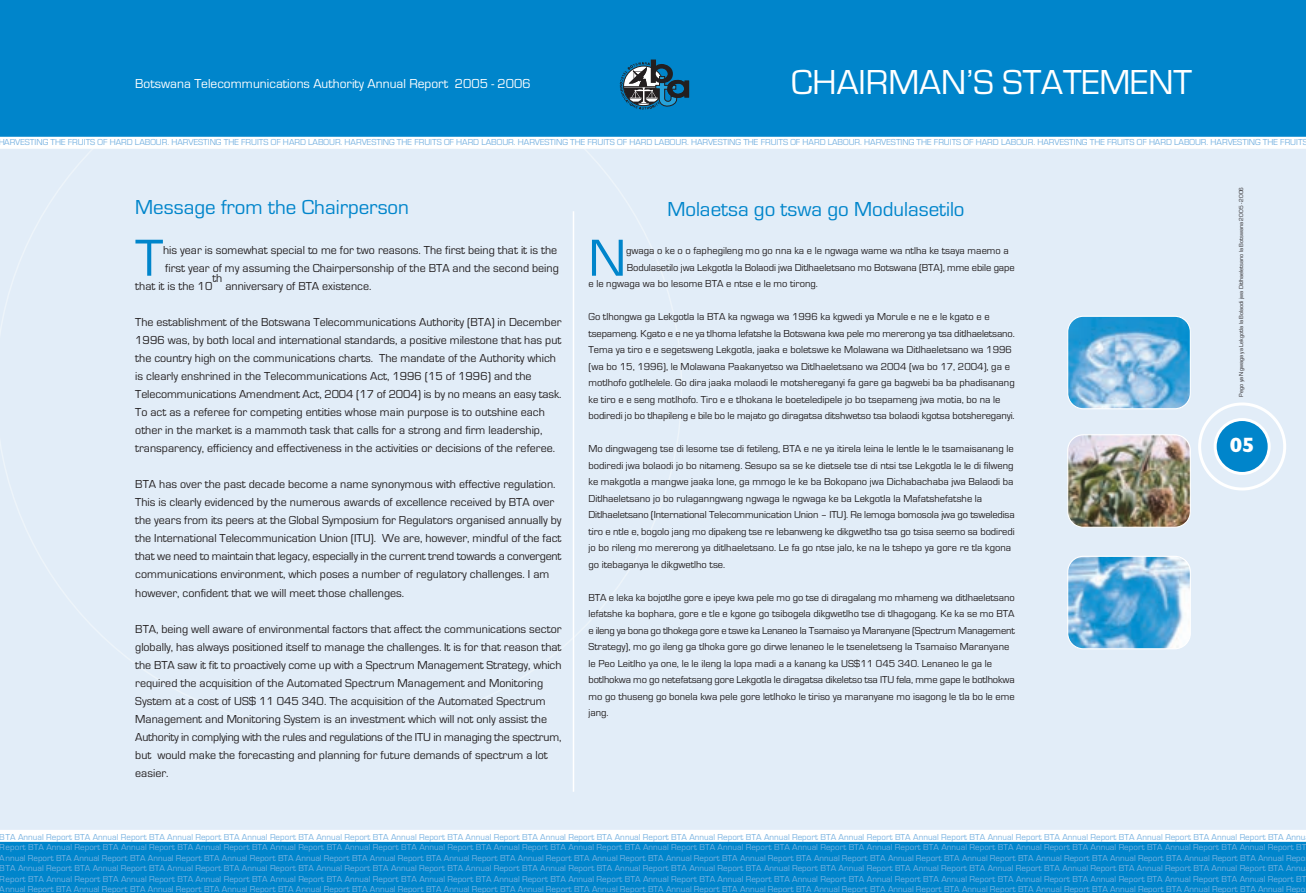
<style>
.page{position:relative;width:1306px;height:893px;background:#fff}
.page>*{position:absolute;margin:0;border:0;box-sizing:border-box;transform-origin:0 0}
.t1{font:54px "Eurostile";color:#0085cb}
.t2{font:36px "Eurostile";color:#fff}
.t3{font:21px "Eurostile";color:#0085cb}
.t4{font:700 21px "Gill Sans";color:#fff}
.t5{font:13.5px "Eurostile";color:#fff}
.t6{font:12px/18px "Eurostile";color:#231f20}
.t7{font:10.5px/16.5px "Eurostile";color:#231f20}
.t8{font:9px/10.5px "Eurostile";color:#79b3e1;text-align:justify}
.t9{font:6px "Eurostile";color:#231f20}
</style>
<div class="page">
<div style="left:0;top:0;width:1305px;height:847px;background:#e2edf8"></div>
<div style="left:0;top:0;width:1305px;height:137px;background:#0085cb"></div>
<div style="left:0;top:137px;width:1305px;height:12px;background:#fff"></div>
<svg style="left:620px;top:60px;width:69px;height:50px"></svg>
<hr style="left:572px;top:211px;width:2px;height:581px;background:#fff">
<div style="left:0;top:831px;width:1305px;height:62px;background:#0085cb"></div>
<div style="left:0;top:830px;width:1305px;height:12px;background:#fff"></div>
<img style="left:1067px;top:316px;width:123px;height:93px;border-radius:16px">
<div style="left:1067px;top:316px;width:123px;height:93px;border:1px solid #fff;border-radius:16px"></div>
<img style="left:1067px;top:435px;width:123px;height:92px;border-radius:16px">
<div style="left:1067px;top:434px;width:123px;height:94px;border:1px solid #fff;border-radius:16px"></div>
<img style="left:1067px;top:556px;width:123px;height:93px;border-radius:16px">
<div style="left:1067px;top:556px;width:123px;height:93px;border:1px solid #fff;border-radius:16px"></div>
<div style="left:1198px;top:402px;width:88px;height:88px;border:3px solid #fff;border-radius:50%"></div>
<div style="left:1213px;top:418px;width:57px;height:57px;background:#0085cb;border:3px solid #fff;border-radius:50%"></div>
<p class="t5" style="left:135px;top:79px;width:397px">Botswana Telecommunications Authority Annual Report 2005 - 2006</p>
<h2 class="t2" style="left:791px;top:70px;width:402px">CHAIRMAN’S STATEMENT</h2>
<p class="t8" style="left:-2px;top:138px;width:1310px">HARVESTING THE FRUITS OF HARD LABOUR. HARVESTING THE FRUITS OF HARD LABOUR. HARVESTING THE FRUITS OF HARD LABOUR. HARVESTING THE FRUITS OF HARD LABOUR. HARVESTING THE FRUITS OF HARD LABOUR. HARVESTING THE FRUITS OF HARD LABOUR. HARVESTING THE FRUITS OF HARD LABOUR. HARVESTING THE FRUITS</p>
<h3 class="t3" style="left:135px;top:200px;width:275px">Message from the Chairperson</h3>
<h3 class="t3" style="left:667px;top:202px;width:299px">Molaetsa go tswa go Modulasetilo</h3>
<h1 class="t1" style="left:135px;top:240px;width:29px">T</h1>
<p class="t6" style="left:163px;top:243px;width:395px">his year is somewhat special to me for two reasons. The first being that it is the</p>
<p class="t6" style="left:165px;top:261px;width:395px">first year of my assuming the Chairpersonship of the BTA and the second being</p>
<p class="t6" style="left:135px;top:279px;width:79px">that it is the 10</p>
<p class="t6" style="left:212px;top:270px;width:12px">th</p>
<p class="t6" style="left:225px;top:279px;width:147px">anniversary of BTA existence.</p>
<p class="t6" style="left:135px;top:315px;width:428px">The establishment of the Botswana Telecommunications Authority (BTA) in December 1996 was, by both local and international standards, a positive milestone that has put the country high on the communications charts. The mandate of the Authority which is clearly enshrined in the Telecommunications Act, 1996 (15 of 1996) and the Telecommunications Amendment Act, 2004 (17 of 2004) is by no means an easy task.<br>To act as a referee for competing entities whose main purpose is to outshine each other in the market is a mammoth task that calls for a strong and firm leadership, transparency, efficiency and effectiveness in the activities or decisions of the referee.</p>
<p class="t6" style="left:135px;top:477px;width:428px">BTA has over the past decade become a name synonymous with effective regulation.<br>This is clearly evidenced by the numerous awards of excellence received by BTA over the years from its peers at the Global Symposium for Regulators organised annually by the International Telecommunication Union (ITU). We are, however, mindful of the fact that we need to maintain that legacy, especially in the current trend towards a convergent communications environment, which poses a number of regulatory challenges. I am however, confident that we will meet those challenges.</p>
<p class="t6" style="left:135px;top:621px;width:428px">BTA, being well aware of environmental factors that affect the communications sector globally, has always positioned itself to manage the challenges. It is for that reason that the BTA saw it fit to proactively come up with a Spectrum Management Strategy, which required the acquisition of the Automated Spectrum Management and Monitoring System at a cost of US$ 11 045 340. The acquisition of the Automated Spectrum Management and Monitoring System is an investment which will not only assist the Authority in complying with the rules and regulations of the ITU in managing the spectrum, but would make the forecasting and planning for future demands of spectrum a lot easier.</p>
<h1 class="t1" style="left:588px;top:240px;width:39px">N</h1>
<p class="t7" style="left:626px;top:244px;width:384px">gwaga o ke o o faphegileng mo go nna ka e le ngwaga wame wa ntlha ke tsaya maemo a</p>
<p class="t7" style="left:627px;top:260px;width:389px">Bodulasetilo jwa Lekgotla la Bolaodi jwa Ditlhaeletsano mo Botswana (BTA), mme ebile gape</p>
<p class="t7" style="left:588px;top:277px;width:231px">e le ngwaga wa bo lesome BTA e ntse e le mo tirong.</p>
<p class="t7" style="left:588px;top:310px;width:428px">Go tlhongwa ga Lekgotla la BTA ka ngwaga wa 1996 ka kgwedi ya Morule e ne e le kgato e e tsepameng. Kgato e e ne ya tlhoma lefatshe la Botswana kwa pele mo mererong ya tsa ditlhaeletsano.<br>Tema ya tiro e e segetsweng Lekgotla, jaaka e boletswe ke Molawana wa Ditlhaeletsano wa 1996 (wa bo 15, 1996), le Molawana Paakanyetso wa Ditlhaeletsano wa 2004 (wa bo 17, 2004), ga e motlhofo gotlhelele. Go dira jaaka molaodi le motshereganyi fa gare ga bagwebi ba ba phadisanang ke tiro e e seng motlhofo. Tiro e e tlhokana le boeteledipele jo bo tsepameng jwa motia, bo na le bodiredi jo bo tlhapileng e bile bo le majato go diragatsa ditshwetso tsa bolaodi kgotsa botshereganyi.</p>
<p class="t7" style="left:588px;top:442px;width:428px">Mo dingwageng tse di lesome tse di fetileng, BTA e ne ya itirela leina le lentle le le tsamaisanang le bodiredi jwa bolaodi jo bo nitameng. Sesupo sa se ke dietsele tse di ntsi tse Lekgotla le le di filweng ke makgotla a mangwe jaaka lone, ga mmogo le ke ba Bokopano jwa Dichabachaba jwa Balaodi ba Ditlhaeletsano jo bo rulaganngwang ngwaga le ngwaga ke ba Lekgotla la Mafatshefatshe la Ditlhaeletsano (International Telecommunication Union – ITU). Re lemoga bomosola jwa go tsweledisa tiro e ntle e, bogolo jang mo dipakeng tse re lebanweng ke dikgwetlho tsa go tsisa seemo sa bodiredi jo bo rileng mo mererong ya ditlhaeletsano. Le fa go ntse jalo, ke na le tshepo ya gore re tla kgona go itebaganya le dikgwetlho tse.</p>
<p class="t7" style="left:588px;top:590px;width:428px">BTA e leka ka bojotlhe gore e ipeye kwa pele mo go tse di diragalang mo mhameng wa ditlhaeletsano lefatshe ka bophara, gore e tle e kgone go tsibogela dikgwetlho tse di tlhagogang. Ke ka se mo BTA e ileng ya bona go tlhokega gore e tswe ka Lenaneo la Tsamaiso ya Maranyane (Spectrum Management Strategy), mo go ileng ga tlhoka gore go dirwe lenaneo le le tseneletseng la Tsamaiso Maranyane le Peo Leitlho ya one, le le ileng la lopa madi a a kanang ka US$11 045 340. Lenaneo le ga le botlhokwa mo go netefatsang gore Lekgotla le diragatsa dikeletso tsa ITU fela, mme gape le botlhokwa mo go thuseng go bonela kwa pele gore letlhoko le tiriso ya maranyane mo isagong le tla bo le eme jang.</p>
<p class="t9" style="left:1239px;top:397px;width:211px;rotate:-90deg">Pego ya Ngwaga ya Lekgotla la Bolaodi jwa Ditlhaeletsano la Botswana 2005 - 2006</p>
<h3 class="t4" style="left:1229px;top:438px;width:26px">05</h3>
<p class="t8" style="left:0;top:832px;width:1307px">BTA Annual Report BTA Annual Report BTA Annual Report BTA Annual Report BTA Annual Report BTA Annual Report BTA Annual Report BTA Annual Report BTA Annual Report BTA Annual Report BTA Annual Report BTA Annual Report BTA Annual Report BTA Annual Report BTA Annual Report BTA Annual Report BTA Annual Report BTA Annu Report BTA Annual Report BTA Annual Report BTA Annual Report BTA Annual Report BTA Annual Report BTA Annual Report BTA Annual Report BTA Annual Report BTA Annual Report BTA Annual Report BTA Annual Report BTA Annual Report BTA Annual Report BTA Annual Report BTA Annual Report BTA Annual Report BTA Annual Report BT Annual Report BTA Annual Report BTA Annual Report BTA Annual Report BTA Annual Report BTA Annual Report BTA Annual Report BTA Annual Report BTA Annual Report BTA Annual Report BTA Annual Report BTA Annual Report BTA Annual Report BTA Annual Report BTA Annual Report BTA Annual Report BTA Annual Report BTA Annual Repo BTA Annual Report BTA Annual Report BTA Annual Report BTA Annual Report BTA Annual Report BTA Annual Report BTA Annual Report BTA Annual Report BTA Annual Report BTA Annual Report BTA Annual Report BTA Annual Report BTA Annual Report BTA Annual Report BTA Annual Report BTA Annual Report BTA Annual Report BTA Annu Report BTA Annual Report BTA Annual Report BTA Annual Report BTA Annual Report BTA Annual Report BTA Annual Report BTA Annual Report BTA Annual Report BTA Annual Report BTA Annual Report BTA Annual Report BTA Annual Report BTA Annual Report BTA Annual Report BTA Annual Report BTA Annual Report BTA Annual Report BT Annual Report BTA Annual Report BTA Annual Report BTA Annual Report BTA Annual Report BTA Annual Report BTA Annual Report BTA Annual Report BTA Annual Report BTA Annual Report BTA Annual Report BTA Annual Report BTA Annual Report BTA Annual Report BTA Annual Report BTA Annual Report BTA Annual Report BTA Annual Repo</p>
</div>
